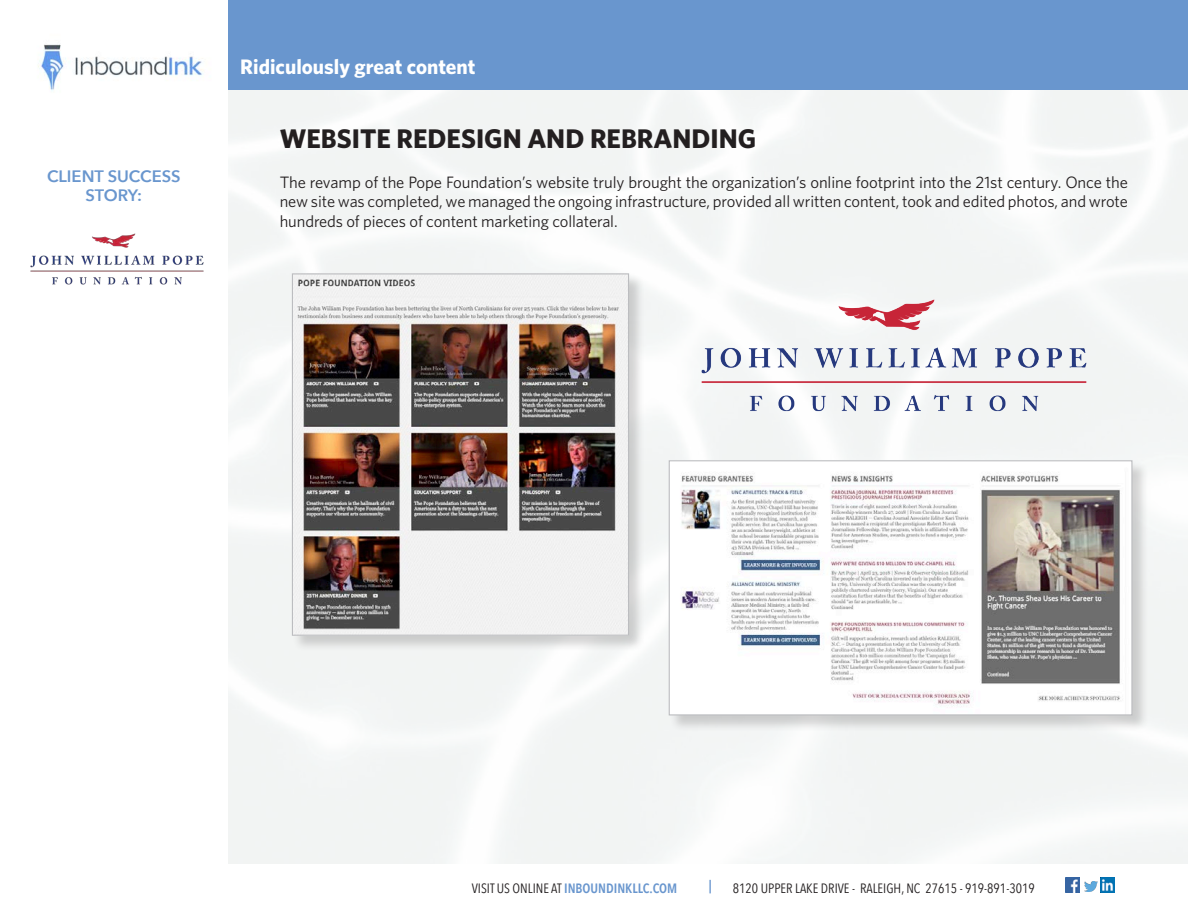
<style>
.page{position:relative;width:1188px;height:918px;background:#fff}
.page>*{position:absolute;margin:0;border:0;box-sizing:border-box;transform-origin:0 0}
.Header1{font:700 27px "Whitney";color:#231f20}
.t1{font:700 21px "Whitney";color:#fff}
.just_text{font:16.5px/19.8px "Whitney";letter-spacing:-.005em;color:#231f20;text-align:justify}
.t2{font:600 16.5px/19.8px "Avenir Next";color:#6996ce;text-align:center}
.t3{font:13.5px "Avenir Next Condensed";color:#231f20}
.t4{font:600 13.5px "Avenir Next Condensed";color:#6996ce}
.s1{font-weight:400;color:#231f20}
</style>
<div class="page">
<img style="left:38px;top:44px;width:166px;height:47px">
<div style="left:228px;top:0;width:960px;height:90px;background:#6996ce"></div>
<img style="left:30px;top:233px;width:174px;height:52px">
<img style="left:1065px;top:878px;width:15px;height:14px">
<img style="left:1100px;top:878px;width:15px;height:15px">
<svg style="left:1084px;top:881px;width:13px;height:11px"></svg>
<div style="left:669px;top:460px;width:480px;height:272px;background:#231f20;opacity:.19"></div>
<img style="left:671px;top:462px;width:459px;height:251px">
<div style="left:669px;top:460px;width:463px;height:255px;border:1px solid #bcbdc0"></div>
<div style="left:292px;top:273px;width:354px;height:379px;background:#231f20;opacity:.19"></div>
<img style="left:294px;top:275px;width:333px;height:359px">
<div style="left:292px;top:273px;width:337px;height:363px;border:1px solid #bcbdc0"></div>
<img style="left:688px;top:297px;width:412px;height:118px">
<p class="t2" style="left:47px;top:165px;width:135px">CLIENT SUCCESS<br>STORY:</p>
<p class="t1" style="left:240px;top:54px;width:237px">Ridiculously great content</p>
<p class="Header1" style="left:280px;top:122px;width:478px">WEBSITE REDESIGN AND REBRANDING</p>
<p class="just_text" style="left:280px;top:172px;width:850px">The revamp of the Pope Foundation’s website truly brought the organization’s online footprint into the 21st century. Once the new site was completed, we managed the ongoing infrastructure, provided all written content, took and edited photos, and wrote hundreds of pieces of content marketing collateral.</p>
<p class="t4" style="left:472px;top:876px;width:207px"><span class="s1">VISIT US ONLINE AT</span> INBOUNDINKLLC.COM</p>
<p class="t4" style="left:709px;top:873px;width:4px">|</p>
<p class="t3" style="left:733px;top:876px;width:303px">8120 UPPER LAKE DRIVE - RALEIGH, NC 27615 - 919-891-3019</p>
</div>
